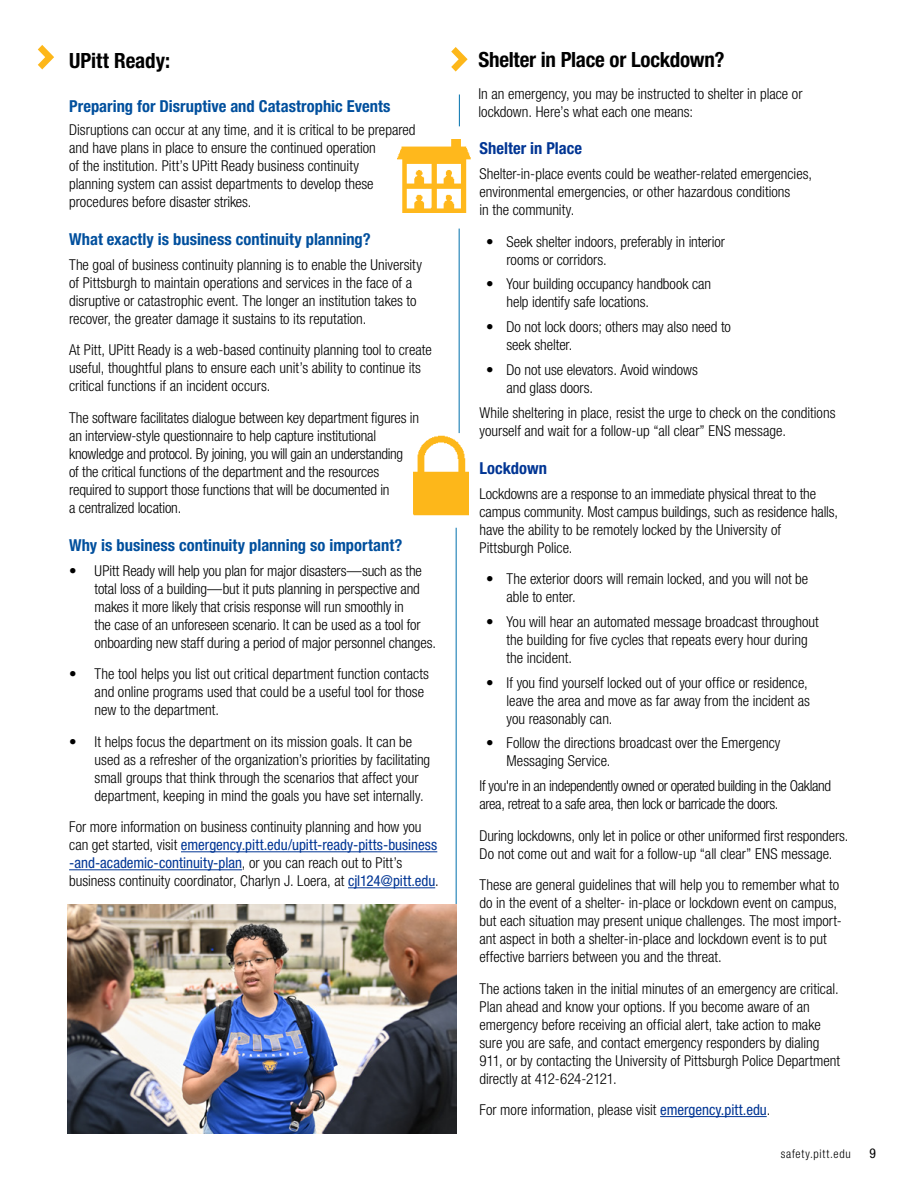
<style>
.page{position:relative;width:918px;height:1188px;background:#fff}
.page>*{position:absolute;margin:0;border:0;box-sizing:border-box;transform-origin:0 0}
.BODY_COPY{font:700 condensed 21px "Helvetica Neue LT Pro";letter-spacing:-.01em;color:#000}
.Subhead{font:700 condensed 16.5px "Helvetica Neue LT Pro";color:#004f9d}
.Subhead-2{font:700 condensed 16.5px "Helvetica Neue LT Pro";letter-spacing:.005em;color:#003594}
.BODY_COPY-2{font:300 condensed 15px/18px "Helvetica Neue LT Pro";color:#000}
.BODY_COPY_BULLET_NUMBERS{font:300 condensed 15px/18px "Helvetica Neue LT Pro";color:#000}
.BODY_COPY-3{font:300 condensed 15px/18px "Helvetica Neue LT Pro";letter-spacing:-.025em;color:#000}
.t1{font:condensed 13.5px "Helvetica Neue LT Pro";color:#000}
.t2{font:300 condensed 12px "Helvetica Neue LT Pro";letter-spacing:.06em;color:#000}
.s1{font-weight:400;color:#003594}
</style>
<div class="page">
<hr style="left:459px;top:94px;width:1px;height:32px;background:#0070ad">
<svg style="left:451px;top:47px;width:17px;height:25px"></svg>
<hr style="left:660px;top:1116px;width:107px;height:1px;background:#003594">
<hr style="left:181px;top:852px;width:256px;height:1px;background:#003594">
<hr style="left:69px;top:870px;width:173px;height:1px;background:#003594">
<hr style="left:348px;top:888px;width:87px;height:1px;background:#003594">
<svg style="left:38px;top:45px;width:16px;height:24px"></svg>
<hr style="left:459px;top:229px;width:1px;height:204px;background:#0070ad">
<hr style="left:456px;top:528px;width:1px;height:393px;background:#0070ad">
<img style="left:397px;top:139px;width:74px;height:74px">
<img style="left:413px;top:435px;width:56px;height:81px">
<img style="left:68px;top:904px;width:388px;height:230px">
<h1 class="BODY_COPY" style="left:69px;top:48px;width:103px">UPitt Ready:</h1>
<h2 class="Subhead" style="left:69px;top:96px;width:323px">Preparing for Disruptive and Catastrophic Events</h2>
<p class="BODY_COPY-2" style="left:69px;top:120px;width:348px">Disruptions can occur at any time, and it is critical to be prepared and have plans in place to ensure the continued operation<br>of the institution. Pitt’s UPitt Ready business continuity<br>planning system can assist departments to develop these procedures before disaster strikes.</p>
<h2 class="Subhead" style="left:69px;top:229px;width:303px">What exactly is business continuity planning?</h2>
<p class="BODY_COPY-2" style="left:69px;top:255px;width:354px">The goal of business continuity planning is to enable the University of Pittsburgh to maintain operations and services in the face of a disruptive or catastrophic event. The longer an institution takes to recover, the greater damage it sustains to its reputation.</p>
<p class="BODY_COPY-2" style="left:69px;top:341px;width:364px">At Pitt, UPitt Ready is a web-based continuity planning tool to create useful, thoughtful plans to ensure each unit’s ability to continue its critical functions if an incident occurs.</p>
<p class="BODY_COPY-2" style="left:69px;top:408px;width:351px">The software facilitates dialogue between key department figures in an interview-style questionnaire to help capture institutional knowledge and protocol. By joining, you will gain an understanding<br>of the critical functions of the department and the resources required to support those functions that will be documented in<br>a centralized location.</p>
<h2 class="Subhead" style="left:69px;top:535px;width:335px">Why is business continuity planning so important?</h2>
<p class="BODY_COPY-2" style="left:95px;top:561px;width:343px;text-indent:-26px">• UPitt Ready will help you plan for major disasters—such as the total loss of a building—but it puts planning in perspective and makes it more likely that crisis response will run smoothly in<br>the case of an unforeseen scenario. It can be used as a tool for onboarding new staff during a period of major personnel changes.</p>
<p class="BODY_COPY-2" style="left:95px;top:665px;width:336px;text-indent:-26px">• The tool helps you list out critical department function contacts and online programs used that could be a useful tool for those new to the department.</p>
<p class="BODY_COPY-2" style="left:95px;top:732px;width:337px;text-indent:-26px">• It helps focus the department on its mission goals. It can be used as a refresher of the organization’s priorities by facilitating small groups that think through the scenarios that affect your department, keeping in mind the goals you have set internally.</p>
<p class="BODY_COPY-2" style="left:69px;top:818px;width:371px">For more information on business continuity planning and how you can get started, visit <span class="s1">emergency.pitt.edu/upitt-ready-pitts-business -and-academic-continuity-plan</span>, or you can reach out to Pitt’s business continuity coordinator, Charlyn J. Loera, at <span class="s1">cjl124@pitt.edu</span>.</p>
<p class="BODY_COPY" style="left:478px;top:47px;width:248px">Shelter in Place or Lockdown?</p>
<p class="BODY_COPY-2" style="left:478px;top:84px;width:326px">In an emergency, you may be instructed to shelter in place or lockdown. Here’s what each one means:</p>
<h2 class="Subhead-2" style="left:480px;top:139px;width:104px">Shelter in Place</h2>
<p class="BODY_COPY-2" style="left:480px;top:165px;width:334px">Shelter-in-place events could be weather-related emergencies, environmental emergencies, or other hazardous conditions<br>in the community.</p>
<p class="BODY_COPY_BULLET_NUMBERS" style="left:507px;top:232px;width:220px;text-indent:-20px">• Seek shelter indoors, preferably in interior rooms or corridors.</p>
<p class="BODY_COPY_BULLET_NUMBERS" style="left:507px;top:275px;width:206px;text-indent:-20px">• Your building occupancy handbook can help identify safe locations.</p>
<p class="BODY_COPY_BULLET_NUMBERS" style="left:507px;top:318px;width:226px;text-indent:-20px">• Do not lock doors; others may also need to seek shelter.</p>
<p class="BODY_COPY_BULLET_NUMBERS" style="left:507px;top:360px;width:193px;text-indent:-20px">• Do not use elevators. Avoid windows and glass doors.</p>
<p class="BODY_COPY-2" style="left:480px;top:403px;width:358px">While sheltering in place, resist the urge to check on the conditions yourself and wait for a follow-up “all clear” ENS message.</p>
<h2 class="Subhead-2" style="left:480px;top:458px;width:69px">Lockdown</h2>
<p class="BODY_COPY-2" style="left:480px;top:484px;width:360px">Lockdowns are a response to an immediate physical threat to the campus community. Most campus buildings, such as residence halls, have the ability to be remotely locked by the University of Pittsburgh Police.</p>
<p class="BODY_COPY_BULLET_NUMBERS" style="left:507px;top:570px;width:303px;text-indent:-20px">• The exterior doors will remain locked, and you will not be able to enter.</p>
<p class="BODY_COPY_BULLET_NUMBERS" style="left:507px;top:612px;width:314px;text-indent:-20px">• You will hear an automated message broadcast throughout the building for five cycles that repeats every hour during the incident.</p>
<p class="BODY_COPY_BULLET_NUMBERS" style="left:507px;top:673px;width:305px;text-indent:-20px">• If you find yourself locked out of your office or residence, leave the area and move as far away from the incident as you reasonably can.</p>
<p class="BODY_COPY_BULLET_NUMBERS" style="left:507px;top:734px;width:275px;text-indent:-20px">• Follow the directions broadcast over the Emergency<br>Messaging Service.</p>
<p class="BODY_COPY-3" style="left:480px;top:777px;width:353px">If you're in an independently owned or operated building in the Oakland area, retreat to a safe area, then lock or barricade the doors.</p>
<p class="BODY_COPY-2" style="left:480px;top:826px;width:370px">During lockdowns, only let in police or other uniformed first responders.<br>Do not come out and wait for a follow-up “all clear” ENS message.</p>
<p class="BODY_COPY-2" style="left:480px;top:876px;width:364px">These are general guidelines that will help you to remember what to do in the event of a shelter- in-place or lockdown event on campus, but each situation may present unique challenges. The most import&shy;ant aspect in both a shelter-in-place and lockdown event is to put effective barriers between you and the threat.</p>
<p class="BODY_COPY-2" style="left:480px;top:979px;width:362px">The actions taken in the initial minutes of an emergency are critical.<br>Plan ahead and know your options. If you become aware of an emergency before receiving an official alert, take action to make sure you are safe, and contact emergency responders by dialing 911, or by contacting the University of Pittsburgh Police Department directly at 412-624-2121.</p>
<p class="BODY_COPY-2" style="left:480px;top:1101px;width:292px">For more information, please visit <span class="s1">emergency.pitt.edu</span>.</p>
<p class="t2" style="left:781px;top:1147px;width:71px">safety.pitt.edu</p>
<p class="t1" style="left:870px;top:1145px;width:8px">9</p>
</div>
